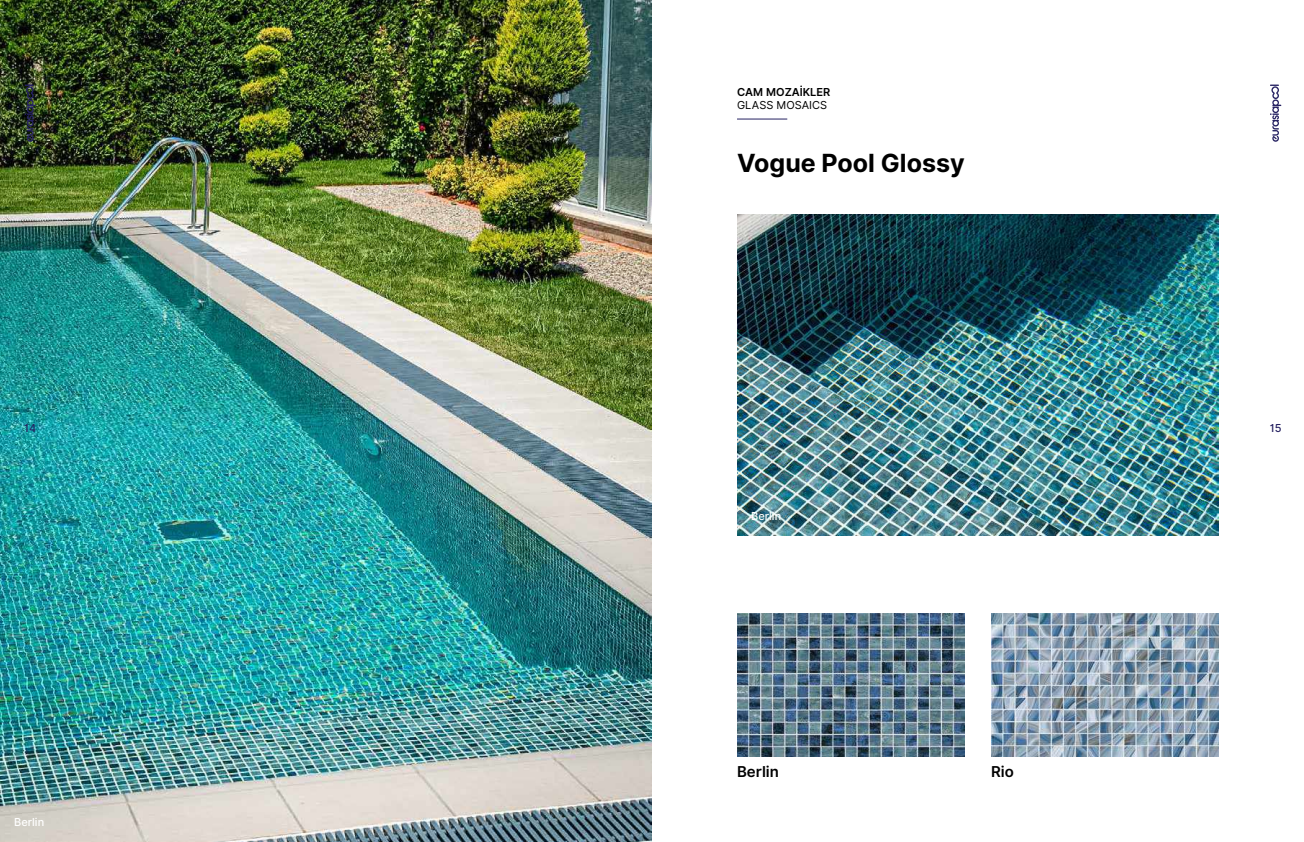
<style>
.page{position:relative;width:1304px;height:842px;background:#fff}
.page>*{position:absolute;margin:0;border:0;box-sizing:border-box;transform-origin:0 0}
.t1{font:700 25px "Inter";color:#000}
.t2{font:600 15px "Inter";color:#000}
.t3{font:600 11px "Inter";color:#000}
.t4{font:11px "Inter";color:#000}
.t5{font:500 11px "Inter";color:#fff}
.t6{font:500 11px "Inter";color:#262262}
</style>
<div class="page">
<img style="left:737px;top:214px;width:482px;height:321px">
<img style="left:0;top:0;width:652px;height:842px">
<hr style="left:737px;top:119px;width:50px;height:1px;background:#262262">
<img style="left:737px;top:613px;width:228px;height:144px">
<img style="left:991px;top:613px;width:228px;height:144px">
<svg style="left:1270px;top:85px;width:11px;height:57px"></svg>
<svg style="left:25px;top:85px;width:11px;height:57px"></svg>
<p class="t3" style="left:737px;top:84px;width:95px">CAM MOZAİKLER</p>
<p class="t4" style="left:737px;top:97px;width:92px">GLASS MOSAICS</p>
<p class="t1" style="left:737px;top:145px;width:229px">Vogue Pool Glossy</p>
<p class="t6" style="left:24px;top:420px;width:14px">14</p>
<p class="t6" style="left:1270px;top:420px;width:13px">15</p>
<p class="t5" style="left:751px;top:508px;width:32px">Berlin</p>
<p class="t5" style="left:14px;top:814px;width:32px">Berlin</p>
<p class="t2" style="left:737px;top:761px;width:43px">Berlin</p>
<p class="t2" style="left:991px;top:761px;width:24px">Rio</p>
</div>
